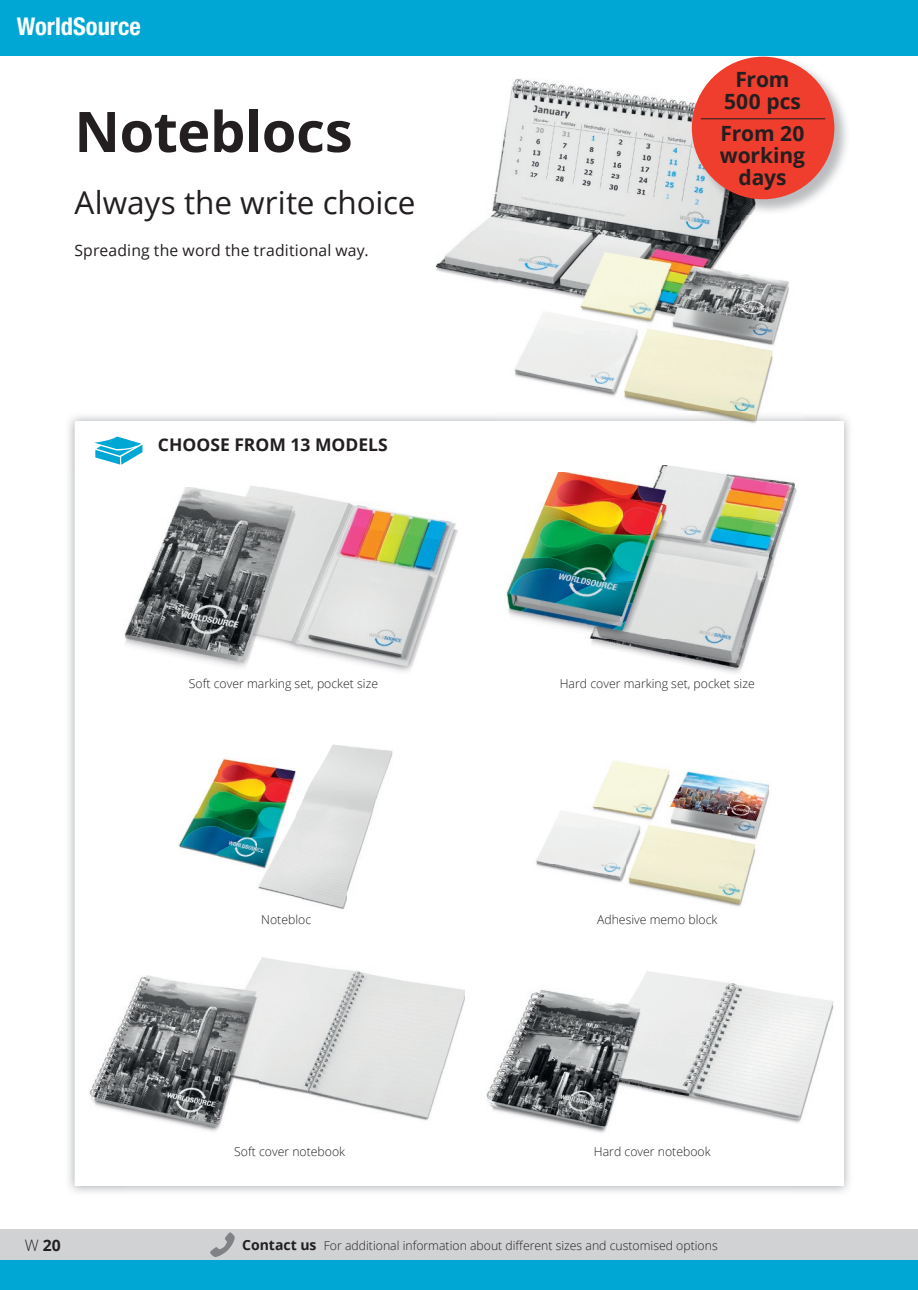
<style>
.page{position:relative;width:918px;height:1290px;background:#fff}
.page>*{position:absolute;margin:0;border:0;box-sizing:border-box;transform-origin:0 0}
.t1{font:700 56px "Open Sans";letter-spacing:-.005em;color:#231f20}
.t2{font:31.5px "Open Sans";letter-spacing:-.005em;color:#231f20}
.t3{font:700 condensed 24.5px "Helvetica Neue LTW1 G";color:#fff}
.t4{font:700 21px/21.9px "Open Sans";letter-spacing:-.005em;color:#231f20;text-align:center}
.t5{font:700 17.5px "Open Sans";color:#231f20}
.t6{font:15.75px "Open Sans";letter-spacing:.01em;color:#231f20}
.t7{font:700 15.75px "Open Sans";color:#231f20}
.t8{font:300 12.25px "Open Sans";color:#231f20}
.s1{font-weight:300}
.s2{font-weight:700;font-size:14px}
</style>
<div class="page">
<div style="left:0;top:1260px;width:918px;height:30px;background:#00a7d4"></div>
<div style="left:0;top:0;width:918px;height:55px;background:#00a7d4"></div>
<img style="left:68px;top:416px;width:430px;height:56px">
<img style="left:68px;top:472px;width:57px;height:720px">
<div style="left:75px;top:422px;width:768px;height:764px;background:#fff"></div>
<img style="left:659px;top:465px;width:138px;height:52px">
<img style="left:670px;top:517px;width:118px;height:106px">
<img style="left:590px;top:623px;width:166px;height:50px">
<img style="left:506px;top:472px;width:164px;height:166px">
<img style="left:536px;top:760px;width:234px;height:147px">
<img style="left:638px;top:971px;width:196px;height:50px">
<img style="left:641px;top:1021px;width:188px;height:102px">
<img style="left:490px;top:990px;width:96px;height:97px">
<img style="left:486px;top:1087px;width:103px;height:43px">
<img style="left:589px;top:1125px;width:19px;height:8px">
<img style="left:586px;top:988px;width:55px;height:137px">
<img style="left:185px;top:486px;width:273px;height:45px">
<img style="left:299px;top:531px;width:159px;height:98px">
<img style="left:299px;top:629px;width:126px;height:43px">
<img style="left:124px;top:488px;width:175px;height:179px">
<img style="left:304px;top:744px;width:89px;height:55px">
<img style="left:296px;top:799px;width:81px;height:56px">
<img style="left:258px;top:855px;width:101px;height:55px">
<img style="left:179px;top:759px;width:117px;height:111px">
<img style="left:252px;top:957px;width:160px;height:55px">
<img style="left:412px;top:982px;width:53px;height:139px">
<img style="left:258px;top:1012px;width:154px;height:106px">
<img style="left:95px;top:975px;width:104px;height:105px">
<img style="left:89px;top:1080px;width:113px;height:49px">
<img style="left:202px;top:1125px;width:18px;height:7px">
<img style="left:199px;top:975px;width:59px;height:150px">
<svg style="left:94px;top:437px;width:48px;height:28px"></svg>
<img style="left:497px;top:78px;width:194px;height:99px">
<img style="left:473px;top:177px;width:277px;height:54px">
<img style="left:435px;top:231px;width:99px;height:52px">
<img style="left:534px;top:231px;width:205px;height:10px">
<img style="left:743px;top:278px;width:46px;height:134px">
<img style="left:514px;top:339px;width:229px;height:73px">
<img style="left:498px;top:412px;width:306px;height:12px">
<img style="left:498px;top:241px;width:272px;height:98px">
<img style="left:723px;top:56px;width:124px;height:156px">
<img style="left:691px;top:69px;width:79px;height:146px">
<div style="left:692px;top:57px;width:142px;height:142px;background:#ef3e2e;border-radius:50%"></div>
<div style="left:0;top:1229px;width:918px;height:31px;background:#d1d2d4"></div>
<hr style="left:701px;top:118px;width:124px;height:1px;background:#231f20">
<svg style="left:210px;top:1232px;width:25px;height:25px"></svg>
<h3 class="t3" style="left:17px;top:11px;width:125px">WorldSource</h3>
<h1 class="t1" style="left:74px;top:92px;width:280px">Noteblocs</h1>
<h2 class="t2" style="left:74px;top:181px;width:342px">Always the write choice</h2>
<p class="t6" style="left:74px;top:240px;width:296px">Spreading the word the traditional way.</p>
<h3 class="t5" style="left:158px;top:432px;width:231px">CHOOSE FROM 13 MODELS</h3>
<p class="t8" style="left:189px;top:675px;width:191px">Soft cover marking set, pocket size</p>
<p class="t8" style="left:261px;top:911px;width:51px">Notebloc</p>
<p class="t8" style="left:234px;top:1143px;width:112px">Soft cover notebook</p>
<h3 class="t4" style="left:724px;top:68px;width:79px">From<br>500 pcs</h3>
<h3 class="t4" style="left:720px;top:122px;width:87px">From 20 working days</h3>
<p class="t8" style="left:560px;top:675px;width:196px">Hard cover marking set, pocket size</p>
<p class="t8" style="left:597px;top:911px;width:122px">Adhesive memo block</p>
<p class="t8" style="left:594px;top:1143px;width:118px">Hard cover notebook</p>
<p class="t7" style="left:25px;top:1234px;width:38px"><span class="s1">W</span> 20</p>
<p class="t8" style="left:242px;top:1237px;width:477px"><span class="s2">Contact us</span> For additional information about different sizes and customised options</p>
</div>
